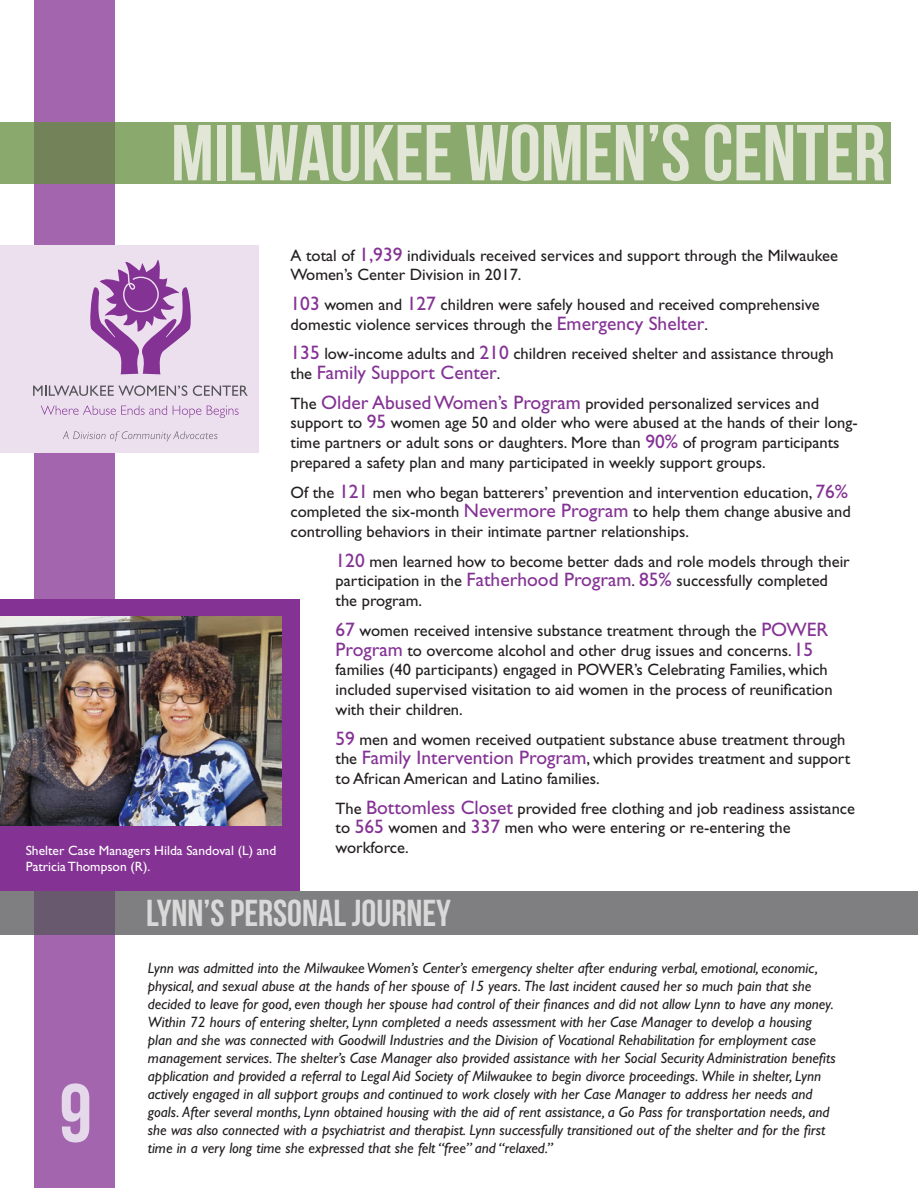
<style>
.page{position:relative;width:918px;height:1188px;background:#fff}
.page>*{position:absolute;margin:0;border:0;box-sizing:border-box;transform-origin:0 0}
.t1{font:82.5px "Bebas Neue";color:#e4d8ea}
.t2{font:79.2px "Bebas Neue";color:#e1e6d6}
.t3{font:37.5px "Bebas Neue";color:#dad9da}
.t4{font:19.5px "Gill Sans";color:#843294}
.t5{font:16.5px/19.8px "Gill Sans";color:#231f20}
.t6{font:italic 15px/18px "Gill Sans";color:#231f20}
.t7{font:13.5px/16.2px "Gill Sans";color:#fff}
.s1{font-size:19.5px;color:#843294}
.s2{font-size:16.5px;color:#231f20}
</style>
<div class="page">
<div style="left:35px;top:453px;width:80px;height:735px;background:#a265ae"></div>
<div style="left:35px;top:0;width:80px;height:245px;background:#a265ae"></div>
<div style="left:0;top:245px;width:259px;height:207px;background:#ece0ef"></div>
<svg style="left:0;top:122px;width:891px;height:61px;fill:#8aa96c"></svg>
<svg style="left:0;top:891px;width:918px;height:43px;fill:#7f7f82"></svg>
<div style="left:0;top:599px;width:299px;height:292px;background:#843294"></div>
<img style="left:0;top:616px;width:282px;height:210px">
<svg style="left:63px;top:431px;width:155px;height:11px"></svg>
<svg style="left:90px;top:260px;width:101px;height:114px"></svg>
<svg style="left:33px;top:385px;width:154px;height:11px"></svg>
<svg style="left:193px;top:385px;width:55px;height:11px"></svg>
<svg style="left:41px;top:406px;width:126px;height:9px"></svg>
<svg style="left:173px;top:406px;width:28px;height:12px"></svg>
<svg style="left:207px;top:406px;width:32px;height:12px"></svg>
<p class="t2" style="left:171px;top:109px;width:716px">MILWAUKEE WOMEN’S CENTER</p>
<p class="t7" style="left:26px;top:843px;width:252px">Shelter Case Managers Hilda Sandoval (L) and<br>Patricia Thompson (R).</p>
<p class="t5" style="left:291px;top:245px;width:549px">A total of <span class="s1">1,939</span> individuals received services and support through the Milwaukee<br>Women’s Center Division in 2017.</p>
<p class="t5" style="left:291px;top:295px;width:531px"><span class="s1">103</span> women and <span class="s1">127</span> children were safely housed and received comprehensive domestic violence services through the <span class="s1">Emergency Shelter</span>.</p>
<p class="t5" style="left:291px;top:344px;width:545px"><span class="s1">135</span> low-income adults and <span class="s1">210</span> children received shelter and assistance through</p>
<p class="t4" style="left:291px;top:361px;width:212px"><span class="s2">the</span> Family Support Center<span class="s2">.</span></p>
<p class="t5" style="left:291px;top:393px;width:569px">The <span class="s1">Older Abused Women’s Program</span> provided personalized services and support to <span class="s1">95</span> women age 50 and older who were abused at the hands of their long&shy;time partners or adult sons or daughters. More than <span class="s1">90%</span> of program participants prepared a safety plan and many participated in weekly support groups.</p>
<p class="t5" style="left:291px;top:482px;width:562px">Of the <span class="s1">121</span> men who began batterers’ prevention and intervention education, <span class="s1">76% </span>completed the six-month <span class="s1">Nevermore Program</span> to help them change abusive and controlling behaviors in their intimate partner relationships.</p>
<p class="t5" style="left:336px;top:551px;width:516px"><span class="s1">120</span> men learned how to become better dads and role models through their participation in the <span class="s1">Fatherhood Program</span>. <span class="s1">85%</span> successfully completed the program.</p>
<p class="t5" style="left:336px;top:620px;width:499px"><span class="s1">67</span> women received intensive substance treatment through the <span class="s1">POWER Program</span> to overcome alcohol and other drug issues and concerns. <span class="s1">15 </span>families (40 participants) engaged in POWER’s Celebrating Families, which included supervised visitation to aid women in the process of reunification with their children.</p>
<p class="t5" style="left:336px;top:729px;width:516px"><span class="s1">59</span> men and women received outpatient substance abuse treatment through the <span class="s1">Family Intervention Program</span>, which provides treatment and support to African American and Latino families.</p>
<p class="t5" style="left:336px;top:798px;width:521px">The <span class="s1">Bottomless Closet</span> provided free clothing and job readiness assistance to <span class="s1">565</span> women and <span class="s1">337</span> men who were entering or re-entering the workforce.</p>
<p class="t1" style="left:59px;top:1068px;width:34px">9</p>
<p class="t3" style="left:146px;top:892px;width:306px">LYNN’S PERSONAL JOURNEY</p>
<p class="t6" style="left:148px;top:959px;width:689px">Lynn was admitted into the Milwaukee Women’s Center’s emergency shelter after enduring verbal, emotional, economic, physical, and sexual abuse at the hands of her spouse of 15 years. The last incident caused her so much pain that she decided to leave for good, even though her spouse had control of their finances and did not allow Lynn to have any money.<br>Within 72 hours of entering shelter, Lynn completed a needs assessment with her Case Manager to develop a housing plan and she was connected with Goodwill Industries and the Division of Vocational Rehabilitation for employment case management services. The shelter’s Case Manager also provided assistance with her Social Security Administration benefits application and provided a referral to Legal Aid Society of Milwaukee to begin divorce proceedings. While in shelter, Lynn actively engaged in all support groups and continued to work closely with her Case Manager to address her needs and goals. After several months, Lynn obtained housing with the aid of rent assistance, a Go Pass for transportation needs, and she was also connected with a psychiatrist and therapist. Lynn successfully transitioned out of the shelter and for the first time in a very long time she expressed that she felt “free” and “relaxed.”</p>
</div>
